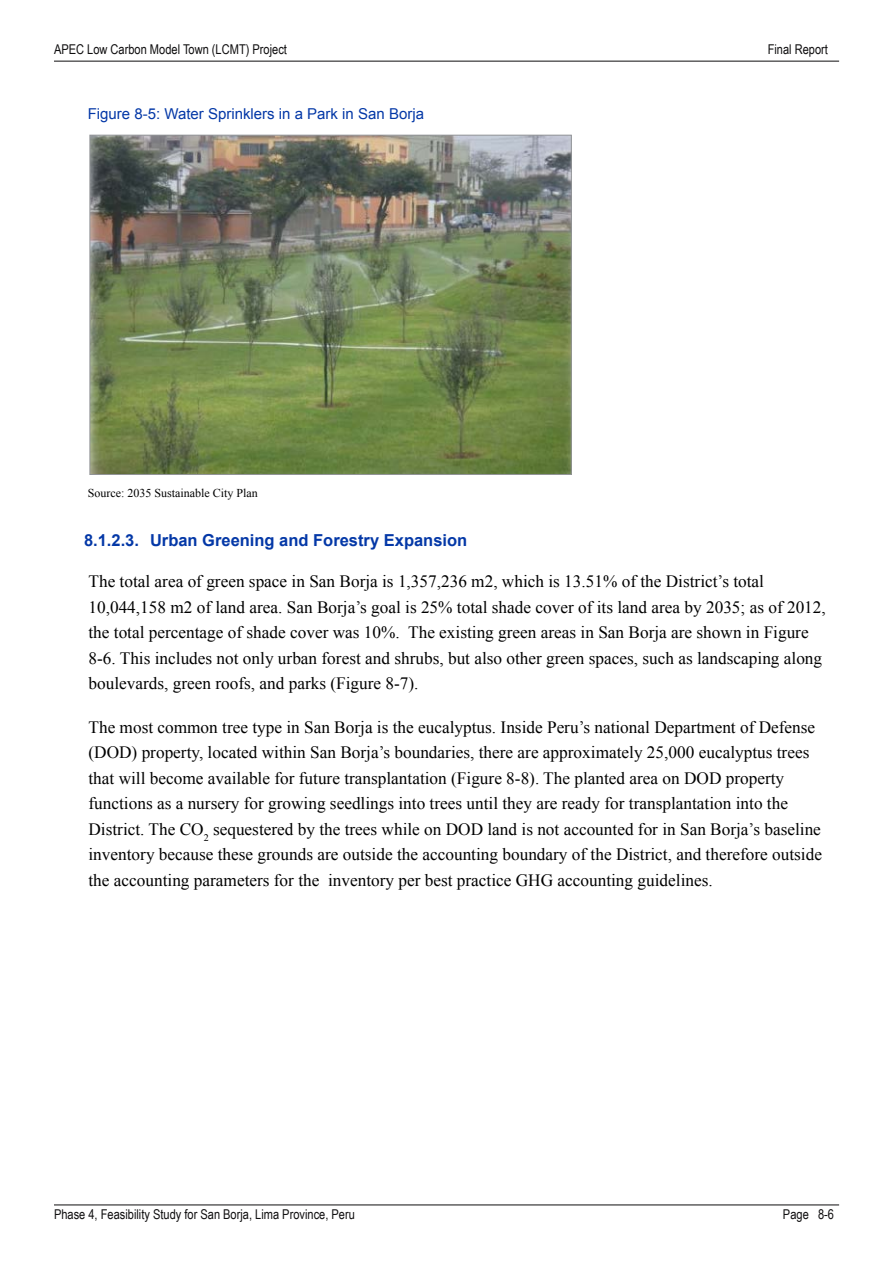
<style>
.page{position:relative;width:893px;height:1263px;background:#fff}
.page>*{position:absolute;margin:0;border:0;box-sizing:border-box;transform-origin:0 0}
.t1{font:17.25px/25.5px "Times New Roman";color:#000}
.t2{font:700 16.5px "Arial";color:#0438a7}
.t3{font:15px "Arial";color:#0438a7}
.t4{font:13.5px "Arial Narrow";color:#0f0e0f}
.t5{font:12px "Times New Roman";color:#000}
</style>
<div class="page">
<hr style="left:54px;top:1204px;width:785px;height:1px;background:#0f0e0f">
<hr style="left:54px;top:61px;width:785px;height:1px;background:#0f0e0f">
<img style="left:91px;top:137px;width:479px;height:336px">
<p class="t4" style="left:54px;top:39px;width:234px">APEC Low Carbon Model Town (LCMT) Project</p>
<p class="t4" style="left:768px;top:39px;width:62px">Final Report</p>
<p class="t3" style="left:88px;top:104px;width:338px">Figure 8-5: Water Sprinklers in a Park in San Borja</p>
<p class="t5" style="left:88px;top:485px;width:172px">Source: 2035 Sustainable City Plan</p>
<p class="t2" style="left:84px;top:529px;width:385px">8.1.2.3. Urban Greening and Forestry Expansion</p>
<p class="t1" style="left:88px;top:568px;width:739px">The total area of green space in San Borja is 1,357,236 m2, which is 13.51% of the District’s total 10,044,158 m2 of land area. San Borja’s goal is 25% total shade cover of its land area by 2035; as of 2012, the total percentage of shade cover was 10%. The existing green areas in San Borja are shown in Figure 8-6. This includes not only urban forest and shrubs, but also other green spaces, such as landscaping along boulevards, green roofs, and parks (Figure 8-7).</p>
<p class="t1" style="left:88px;top:714px;width:735px">The most common tree type in San Borja is the eucalyptus. Inside Peru’s national Department of Defense (DOD) property, located within San Borja’s boundaries, there are approximately 25,000 eucalyptus trees that will become available for future transplantation (Figure 8-8). The planted area on DOD property functions as a nursery for growing seedlings into trees until they are ready for transplantation into the District. The CO<sub>2</sub> sequestered by the trees while on DOD land is not accounted for in San Borja’s baseline inventory because these grounds are outside the accounting boundary of the District, and therefore outside the accounting parameters for the inventory per best practice GHG accounting guidelines.</p>
<p class="t4" style="left:54px;top:1204px;width:302px">Phase 4, Feasibility Study for San Borja, Lima Province, Peru</p>
<p class="t4" style="left:783px;top:1204px;width:53px">Page 8-6</p>
</div>
